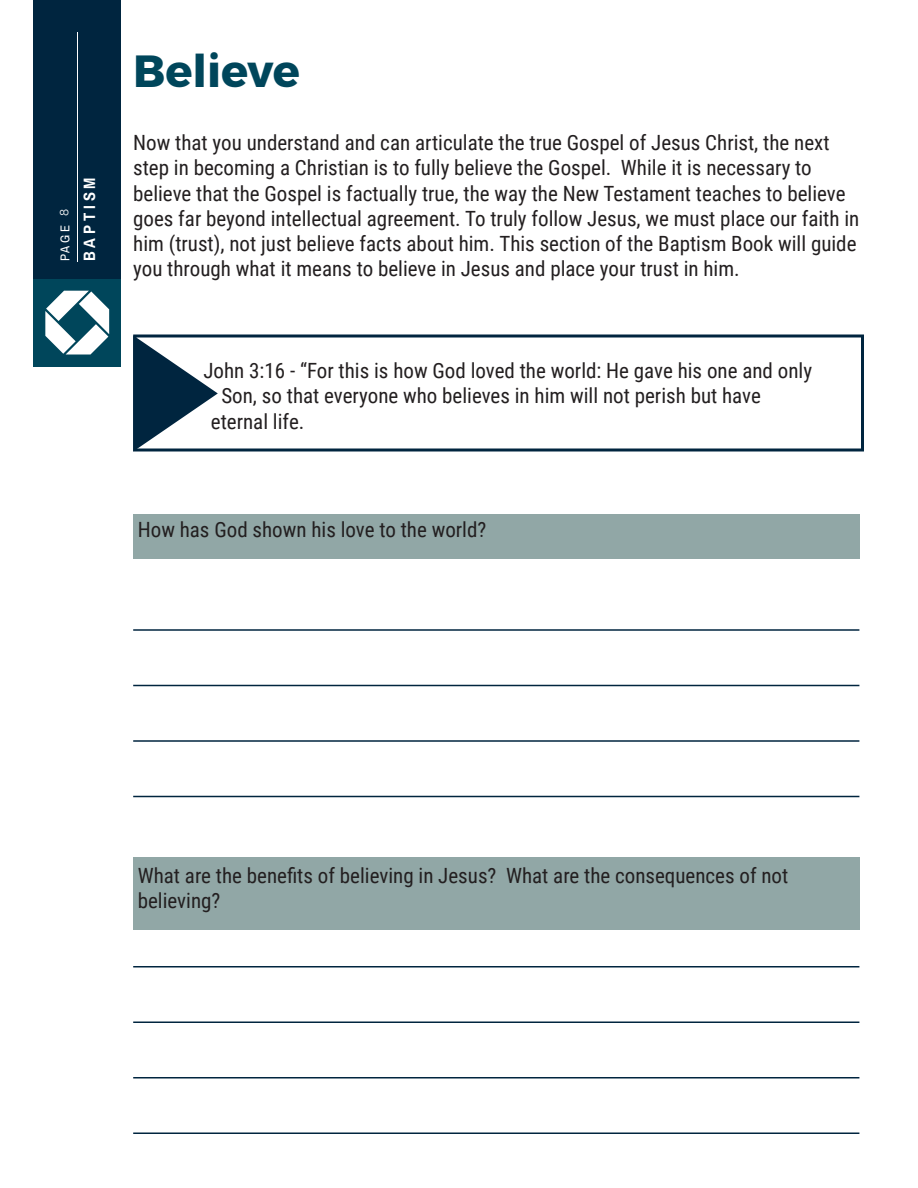
<style>
.page{position:relative;width:918px;height:1188px;background:#fff}
.page>*{position:absolute;margin:0;border:0;box-sizing:border-box;transform-origin:0 0}
.t1{font:700 45px "Montserrat";color:#00465b}
.t2{font:21px/25.2px "Roboto Condensed";color:#231f20}
.t3{font:700 16.5px "Archivo Narrow";letter-spacing:.235em;color:#fff}
.t4{font:12.9px "Archivo Narrow";color:#fff}
.t5{font:12px "Raleway";color:#fff}
</style>
<div class="page">
<div style="left:34px;top:0;width:87px;height:279px;background:#00253f"></div>
<div style="left:34px;top:279px;width:87px;height:87px;background:#00465b"></div>
<svg style="left:45px;top:291px;width:64px;height:64px"></svg>
<hr style="left:77px;top:32px;width:1px;height:229px;background:#fff">
<div style="left:133px;top:334px;width:731px;height:118px;border:3px solid #00253f"></div>
<svg style="left:133px;top:335px;width:85px;height:117px"></svg>
<div style="left:133px;top:514px;width:726px;height:45px;background:#91a7a6"></div>
<hr style="left:133px;top:629px;width:726px;height:2px;background:#00253f">
<hr style="left:133px;top:685px;width:726px;height:1px;background:#00253f">
<hr style="left:133px;top:740px;width:726px;height:2px;background:#00253f">
<hr style="left:133px;top:796px;width:726px;height:1px;background:#00253f">
<div style="left:133px;top:857px;width:726px;height:72px;background:#91a7a6"></div>
<hr style="left:133px;top:966px;width:726px;height:2px;background:#00253f">
<hr style="left:133px;top:1022px;width:726px;height:1px;background:#00253f">
<hr style="left:133px;top:1077px;width:726px;height:1px;background:#00253f">
<hr style="left:133px;top:1132px;width:726px;height:2px;background:#00253f">
<p class="t5" style="left:57px;top:216px;width:9px;rotate:-90deg">8</p>
<p class="t4" style="left:57px;top:261px;width:38px;rotate:-90deg">PAGE</p>
<p class="t3" style="left:79px;top:261px;width:86px;rotate:-90deg">BAPTISM</p>
<p class="t1" style="left:133px;top:34px;width:168px">Believe</p>
<p class="t2" style="left:133px;top:129px;width:728px">Now that you understand and can articulate the true Gospel of Jesus Christ, the next step in becoming a Christian is to fully believe the Gospel. While it is necessary to believe that the Gospel is factually true, the way the New Testament teaches to believe goes far beyond intellectual agreement. To truly follow Jesus, we must place our faith in him (trust), not just believe facts about him. This section of the Baptism Book will guide you through what it means to believe in Jesus and place your trust in him.</p>
<p class="t2" style="left:221px;top:357px;width:592px;text-indent:-18px">John 3:16 - “For this is how God loved the world: He gave his one and only<br>Son, so that everyone who believes in him will not perish but have</p>
<p class="t2" style="left:211px;top:408px;width:95px">eternal life.</p>
<p class="t2" style="left:138px;top:516px;width:350px">How has God shown his love to the world?</p>
<p class="t2" style="left:138px;top:862px;width:652px">What are the benefits of believing in Jesus? What are the consequences of not believing?</p>
</div>
